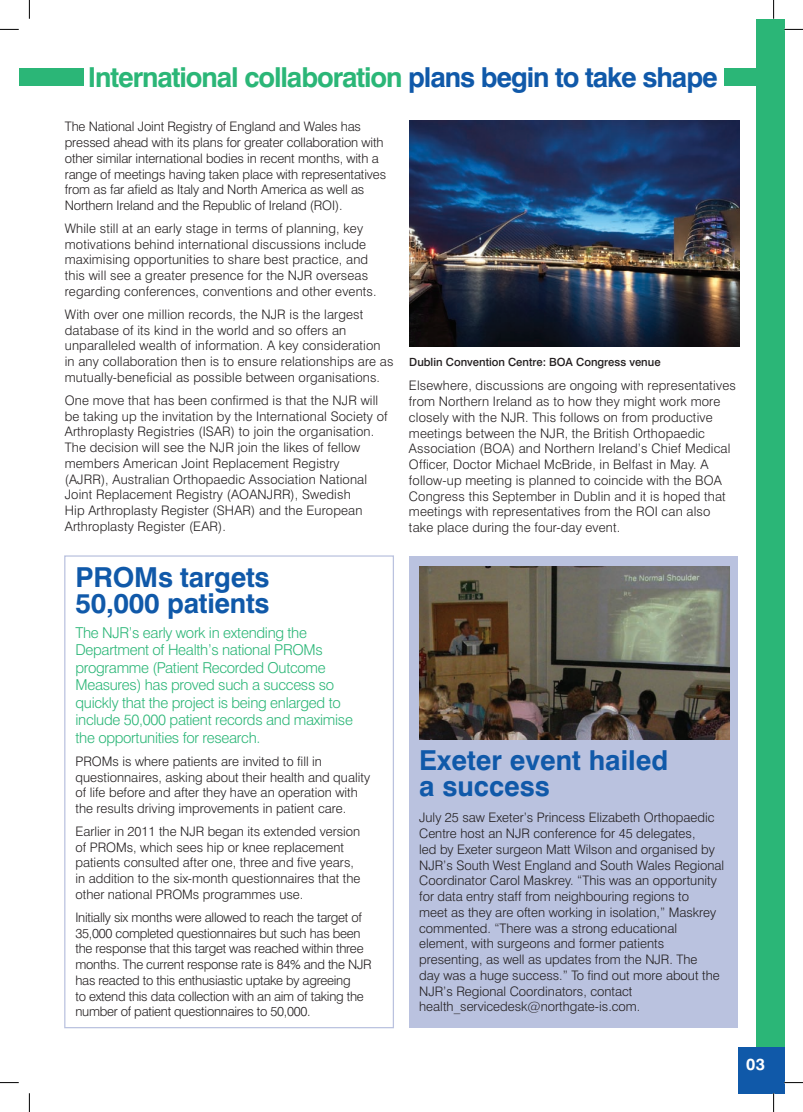
<style>
.page{position:relative;width:803px;height:1112px;background:#fff}
.page>*{position:absolute;margin:0;border:0;box-sizing:border-box;transform-origin:0 0}
.t1{font:700 27.5px/26.2px "Swiss 721 BT";letter-spacing:-.005em;color:#1059a9}
.t2{font:700 27.5px "Swiss 721 BT";letter-spacing:-.04em;color:#2bb677}
.t3{font:700 16.25px "Swiss 721 BT";color:#fff}
.t4{font:300 15px/17.5px "Swiss 721 BT";letter-spacing:-.02em;color:#2bb677}
.t5{font:300 13.12px/15.8px "Swiss 721 BT";color:#231f20}
.t6{font:300 13.12px/15.8px "Swiss 721 BT";letter-spacing:-.02em;color:#231f20}
.t7{font:500 11.25px "Swiss 721 BT";color:#231f20}
.s1{color:#1059a9}
</style>
<div class="page">
<div style="left:410px;top:556px;width:328px;height:471px;background:#bac2df"></div>
<div style="left:64px;top:555px;width:330px;height:472px;border:1px solid #bac2df"></div>
<div style="left:756px;top:19px;width:28px;height:1063px;background:#2bb677"></div>
<div style="left:724px;top:68px;width:36px;height:18px;background:#2bb677"></div>
<div style="left:19px;top:68px;width:65px;height:18px;background:#2bb677"></div>
<div style="left:738px;top:1046px;width:46px;height:46px;background:#1059a9"></div>
<img style="left:409px;top:121px;width:331px;height:226px">
<img style="left:419px;top:566px;width:310px;height:173px">
<svg style="left:0;top:29px;width:19px;height:1px"></svg>
<svg style="left:784px;top:29px;width:19px;height:1px"></svg>
<svg style="left:0;top:1082px;width:19px;height:1px"></svg>
<svg style="left:784px;top:1081px;width:19px;height:2px"></svg>
<svg style="left:29px;top:0;width:1px;height:19px"></svg>
<svg style="left:29px;top:1093px;width:1px;height:18px"></svg>
<svg style="left:773px;top:0;width:1px;height:19px"></svg>
<svg style="left:773px;top:1092px;width:1px;height:19px"></svg>
<h1 class="t2" style="left:88px;top:60px;width:631px">International collaboration <span class="s1">plans begin to take shape</span></h1>
<p class="t5" style="left:65px;top:119px;width:323px">The National Joint Registry of England and Wales has pressed ahead with its plans for greater collaboration with other similar international bodies in recent months, with a range of meetings having taken place with representatives from as far afield as Italy and North America as well as Northern Ireland and the Republic of Ireland (ROI).</p>
<p class="t5" style="left:65px;top:220px;width:313px">While still at an early stage in terms of planning, key motivations behind international discussions include maximising opportunities to share best practice, and this will see a greater presence for the NJR overseas regarding conferences, conventions and other events.</p>
<p class="t5" style="left:65px;top:306px;width:330px">With over one million records, the NJR is the largest database of its kind in the world and so offers an unparalleled wealth of information. A key consideration in any collaboration then is to ensure relationships are as mutually-beneficial as possible between organisations.</p>
<p class="t5" style="left:65px;top:392px;width:324px">One move that has been confirmed is that the NJR will be taking up the invitation by the International Society of Arthroplasty Registries (ISAR) to join the organisation.<br>The decision will see the NJR join the likes of fellow members American Joint Replacement Registry<br>(AJRR), Australian Orthopaedic Association National Joint Replacement Registry (AOANJRR), Swedish<br>Hip Arthroplasty Register (SHAR) and the European Arthroplasty Register (EAR).</p>
<p class="t7" style="left:409px;top:354px;width:253px">Dublin Convention Centre: BOA Congress venue</p>
<p class="t5" style="left:409px;top:377px;width:328px">Elsewhere, discussions are ongoing with representatives from Northern Ireland as to how they might work more closely with the NJR. This follows on from productive meetings between the NJR, the British Orthopaedic Association (BOA) and Northern Ireland’s Chief Medical Officer, Doctor Michael McBride, in Belfast in May. A follow-up meeting is planned to coincide with the BOA Congress this September in Dublin and it is hoped that meetings with representatives from the ROI can also take place during the four-day event.</p>
<h1 class="t1" style="left:75px;top:563px;width:196px">PROMs targets<br>50,000 patients</h1>
<p class="t4" style="left:75px;top:623px;width:279px">The NJR’s early work in extending the Department of Health’s national PROMs programme (Patient Recorded Outcome Measures) has proved such a success so quickly that the project is being enlarged to include 50,000 patient records and maximise the opportunities for research.</p>
<p class="t5" style="left:75px;top:753px;width:296px">PROMs is where patients are invited to fill in questionnaires, asking about their health and quality of life before and after they have an operation with the results driving improvements in patient care.</p>
<p class="t5" style="left:75px;top:823px;width:287px">Earlier in 2011 the NJR began its extended version of PROMs, which sees hip or knee replacement patients consulted after one, three and five years, in addition to the six-month questionnaires that the other national PROMs programmes use.</p>
<p class="t6" style="left:75px;top:908px;width:298px">Initially six months were allowed to reach the target of 35,000 completed questionnaires but such has been the response that this target was reached within three months. The current response rate is 84% and the NJR has reacted to this enthusiastic uptake by agreeing<br>to extend this data collection with an aim of taking the number of patient questionnaires to 50,000.</p>
<h1 class="t1" style="left:419px;top:746px;width:251px">Exeter event hailed a success</h1>
<p class="t5" style="left:419px;top:809px;width:307px">July 25 saw Exeter’s Princess Elizabeth Orthopaedic Centre host an NJR conference for 45 delegates,<br>led by Exeter surgeon Matt Wilson and organised by NJR’s South West England and South Wales Regional Coordinator Carol Maskrey. “This was an opportunity for data entry staff from neighbouring regions to<br>meet as they are often working in isolation,” Maskrey commented. “There was a strong educational element, with surgeons and former patients presenting, as well as updates from the NJR. The<br>day was a huge success.” To find out more about the NJR’s Regional Coordinators, contact health_servicedesk@northgate-is.com.</p>
<p class="t3" style="left:746px;top:1054px;width:20px">03</p>
</div>
